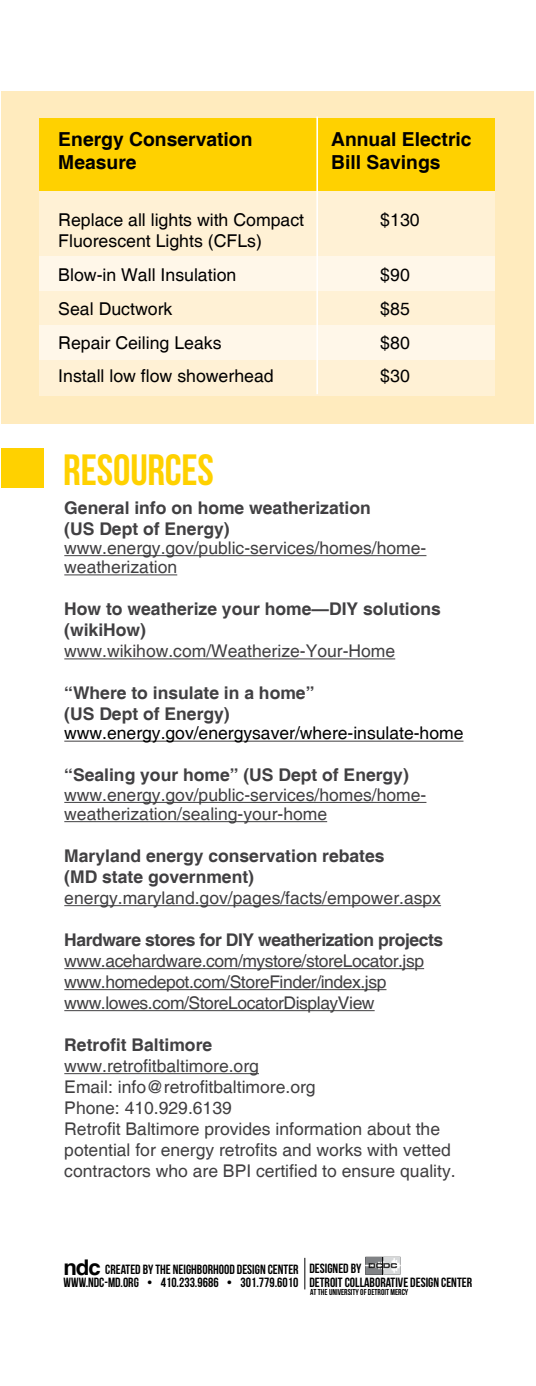
<style>
.page{position:relative;width:536px;height:1386px;background:#fff}
.page>*{position:absolute;margin:0;border:0;box-sizing:border-box;transform-origin:0 0}
.t1{font:43.75px "Bebas Neue";letter-spacing:-.005em;color:#ffd100}
.t2{font:700 19.25px/23.1px "Helvetica";color:#000}
.t3{font:17.68px/33.8px "Helvetica";color:#000}
.t4{font:17.5px/21px "Helvetica";color:#414042}
.t5{font:700 17.5px/21px "Helvetica";color:#414042}
.t6{font:17.5px/21px "Helvetica";letter-spacing:-.025em;color:#414042}
.t7{font:17.5px "Helvetica";color:#000}
.t8{font:700 17.5px "Helvetica";letter-spacing:-.025em;color:#414042}
.t9{font:13.3px/13.3px "Bebas Neue";color:#000}
.t10{font:8.58px "Bebas Neue";color:#000}
.s1{font-family:"Helvetica";font-weight:700;font-size:21.7px;color:#020202}
</style>
<div class="page">
<div style="left:1px;top:91px;width:532px;height:332px;background:#ffebbe"></div>
<svg style="left:365px;top:1257px;width:35px;height:17px"></svg>
<hr style="left:304px;top:1258px;width:1px;height:31px;background:#000">
<div style="left:39px;top:191px;width:455px;height:205px;background:#fff1d5"></div>
<div style="left:39px;top:256px;width:455px;height:34px;background:#fff7e9"></div>
<div style="left:39px;top:325px;width:455px;height:34px;background:#fff7e9"></div>
<div style="left:39px;top:118px;width:455px;height:73px;background:#ffd100"></div>
<hr style="left:316px;top:117px;width:2px;height:277px;background:#fff">
<div style="left:1px;top:448px;width:43px;height:39px;background:#ffd100"></div>
<hr style="left:64px;top:555px;width:362px;height:1px;background:#414042">
<hr style="left:64px;top:574px;width:113px;height:1px;background:#414042">
<hr style="left:64px;top:658px;width:331px;height:1px;background:#414042">
<hr style="left:64px;top:741px;width:399px;height:1px;background:#414042">
<hr style="left:64px;top:802px;width:362px;height:1px;background:#414042">
<hr style="left:64px;top:821px;width:263px;height:1px;background:#414042">
<hr style="left:64px;top:905px;width:377px;height:1px;background:#414042">
<hr style="left:64px;top:968px;width:360px;height:1px;background:#414042">
<hr style="left:64px;top:989px;width:322px;height:1px;background:#414042">
<hr style="left:64px;top:1010px;width:310px;height:1px;background:#414042">
<hr style="left:64px;top:1073px;width:195px;height:1px;background:#414042">
<p class="t2" style="left:58px;top:129px;width:196px">Energy Conservation<br>Measure</p>
<p class="t3" style="left:58px;top:210px;width:247px;line-height:21.2px">Replace all lights with Compact<br>Fluorescent Lights (CFLs)</p>
<p class="t3" style="left:58px;top:259px;width:217px">Blow-in Wall Insulation<br>Seal Ductwork<br>Repair Ceiling Leaks<br>Install low flow showerhead</p>
<p class="t2" style="left:331px;top:129px;width:142px">Annual Electric<br>Bill Savings</p>
<p class="t3" style="left:380px;top:204px;width:41px">$130</p>
<p class="t3" style="left:380px;top:259px;width:31px;text-align:justify">$90 $85 $80 $30</p>
<h1 class="t1" style="left:63px;top:446px;width:152px">RESOURCES</h1>
<p class="t5" style="left:64px;top:498px;width:308px">General info on home weatherization (US Dept of Energy)</p>
<p class="t4" style="left:64px;top:539px;width:363px;line-height:19.2px">www.energy.gov/public-services/homes/home&shy;weatherization</p>
<p class="t5" style="left:64px;top:599px;width:378px">How to weatherize your home—DIY solutions (wikiHow)</p>
<p class="t4" style="left:64px;top:641px;width:332px">www.wikihow.com/Weatherize-Your-Home</p>
<p class="t5" style="left:64px;top:683px;width:251px">“Where to insulate in a home” (US Dept of Energy)</p>
<p class="t7" style="left:64px;top:723px;width:400px">www.energy.gov/energysaver/where-insulate-home</p>
<p class="t5" style="left:64px;top:766px;width:346px">“Sealing your home” (US Dept of Energy)</p>
<p class="t4" style="left:64px;top:786px;width:363px;line-height:19.2px">www.energy.gov/public-services/homes/home&shy;weatherization/sealing-your-home</p>
<p class="t5" style="left:64px;top:846px;width:321px">Maryland energy conservation rebates (MD state government)</p>
<p class="t4" style="left:64px;top:888px;width:378px">energy.maryland.gov/pages/facts/empower.aspx</p>
<p class="t8" style="left:64px;top:929px;width:380px">Hardware stores for DIY weatherization projects</p>
<p class="t6" style="left:64px;top:951px;width:361px">www.acehardware.com/mystore/storeLocator.jsp www.homedepot.com/StoreFinder/index.jsp www.lowes.com/StoreLocatorDisplayView</p>
<p class="t5" style="left:64px;top:1035px;width:149px">Retrofit Baltimore</p>
<p class="t4" style="left:64px;top:1056px;width:393px">www.retrofitbaltimore.org<br>Email: info@retrofitbaltimore.org<br>Phone: 410.929.6139<br>Retrofit Baltimore provides information about the potential for energy retrofits and works with vetted contractors who are BPI certified to ensure quality.</p>
<p class="t9" style="left:63px;top:1262px;width:237px"><span class="s1">ndc</span> CREATED BY THE NEIGHBORHOOD DESIGN CENTER</p>
<p class="t9" style="left:64px;top:1276px;width:236px">WWW.NDC-MD.ORG • 410.233.9686 • 301.779.6010</p>
<p class="t9" style="left:309px;top:1262px;width:164px">DESIGNED BY<br>DETROIT COLLABORATIVE DESIGN CENTER</p>
<p class="t10" style="left:310px;top:1287px;width:100px">AT THE UNIVERSITY OF DETROIT MERCY</p>
</div>
